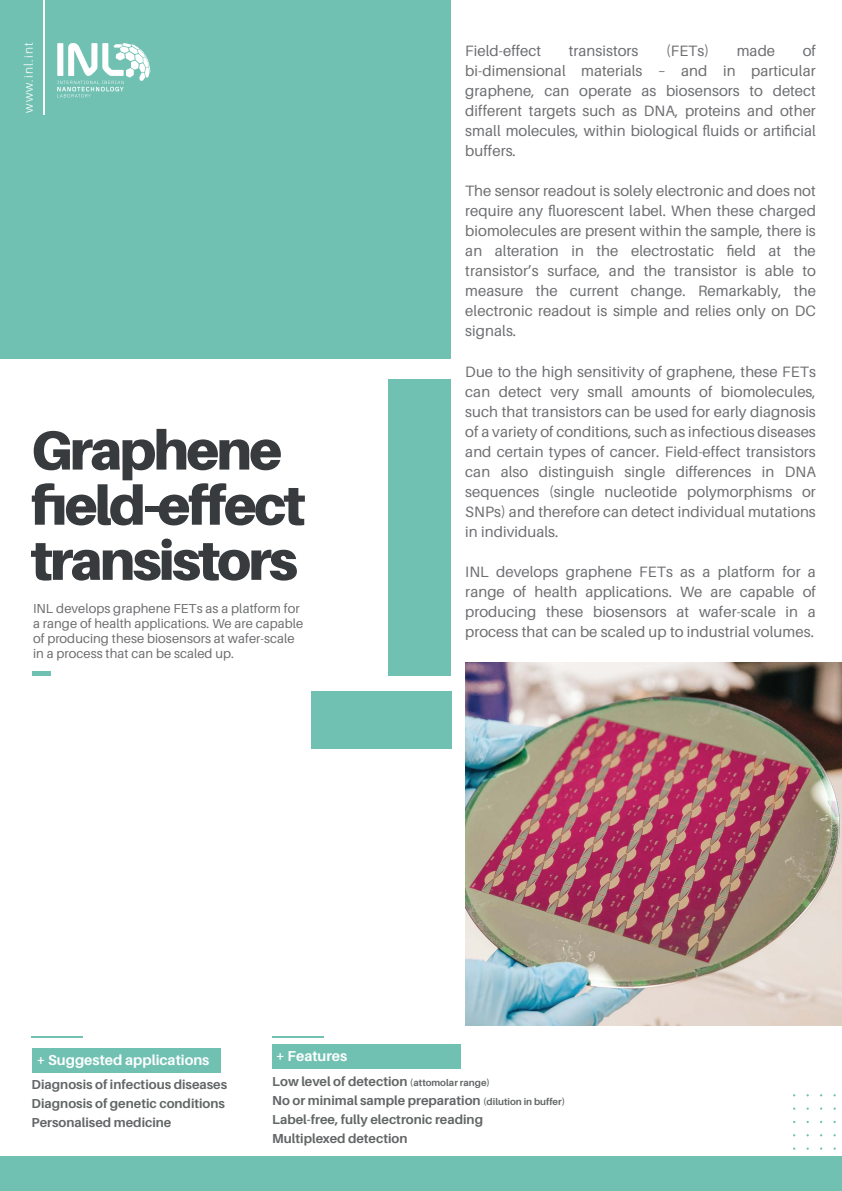
<style>
.page{position:relative;width:842px;height:1191px;background:#fff}
.page>*{position:absolute;margin:0;border:0;box-sizing:border-box;transform-origin:0 0}
.t1{font:900 54.96px/55.1px "Aileron";letter-spacing:-.05em;color:#383b3d}
.t2{font:15px/20px "Aileron";letter-spacing:.005em;color:#6d6e71;text-align:justify}
.t3{font:700 14.36px "Aileron";color:#fff}
.t4{font:700 13px/19px "Aileron";color:#636667}
.t5{font:13px/15px "Aileron";letter-spacing:.005em;color:#6d6e71}
.t6{font:300 12.34px "Aileron";letter-spacing:.1em;color:#fff}
.s1{font-size:9.6px}
</style>
<div class="page">
<img style="left:465px;top:662px;width:377px;height:363px">
<div style="left:0;top:0;width:450px;height:358px;background:#71c1b3"></div>
<div style="left:389px;top:379px;width:62px;height:296px;background:#71c1b3"></div>
<div style="left:311px;top:691px;width:141px;height:58px;background:#71c1b3"></div>
<svg style="left:57px;top:43px;width:93px;height:54px"></svg>
<hr style="left:44px;top:0;width:1px;height:115px;background:#fff">
<div style="left:32px;top:671px;width:19px;height:5px;background:#71c1b3"></div>
<div style="left:0;top:1155px;width:842px;height:36px;background:#71c1b3"></div>
<div style="left:273px;top:1044px;width:188px;height:24px;background:#71c1b3"></div>
<div style="left:32px;top:1048px;width:188px;height:24px;background:#71c1b3"></div>
<hr style="left:31px;top:1036px;width:52px;height:2px;background:#71c1b3">
<hr style="left:272px;top:1036px;width:52px;height:2px;background:#71c1b3">
<p class="t6" style="left:22px;top:113px;width:71px;rotate:-90deg">www.inl.int</p>
<h1 class="t1" style="left:31px;top:422px;width:276px">Graphene field-effect transistors</h1>
<p class="t5" style="left:33px;top:601px;width:272px">INL develops graphene FETs as a platform for a range of health applications. We are capable of producing these biosensors at wafer-scale in a process that can be scaled up.</p>
<p class="t2" style="left:465px;top:41px;width:77px">Field-effect</p>
<p class="t2" style="left:569px;top:41px;width:71px">transistors</p>
<p class="t2" style="left:666px;top:41px;width:45px">(FETs)</p>
<p class="t2" style="left:737px;top:41px;width:40px">made</p>
<p class="t2" style="left:465px;top:41px;width:352px;text-indent:337px">of bi-dimensional materials – and in particular graphene, can operate as biosensors to detect different targets such as DNA, proteins and other small molecules, within biological fluids or artificial buffers.</p>
<p class="t2" style="left:465px;top:181px;width:352px">The sensor readout is solely electronic and does not require any fluorescent label. When these charged biomolecules are present within the sample, there is an alteration in the electrostatic field at the transistor’s surface, and the transistor is able to measure the current change. Remarkably, the electronic readout is simple and relies only on DC signals.</p>
<p class="t2" style="left:465px;top:361px;width:352px">Due to the high sensitivity of graphene, these FETs can detect very small amounts of biomolecules, such that transistors can be used for early diagnosis of a variety of conditions, such as infectious diseases and certain types of cancer. Field-effect transistors can also distinguish single differences in DNA sequences (single nucleotide polymorphisms or SNPs) and therefore can detect individual mutations in individuals.</p>
<p class="t2" style="left:465px;top:561px;width:352px">INL develops graphene FETs as a platform for a range of health applications. We are capable of producing these biosensors at wafer-scale in a process that can be scaled up to industrial volumes.</p>
<p class="t3" style="left:36px;top:1052px;width:175px">+ Suggested applications</p>
<p class="t4" style="left:32px;top:1075px;width:197px">Diagnosis of infectious diseases<br>Diagnosis of genetic conditions<br>Personalised medicine</p>
<p class="t3" style="left:276px;top:1048px;width:73px">+ Features</p>
<p class="t4" style="left:272px;top:1071px;width:295px">Low level of detection <span class="s1">(attomolar range)<br></span>No or minimal sample preparation <span class="s1">(dilution in buffer)<br></span>Label-free, fully electronic reading<br>Multiplexed detection</p>
</div>
